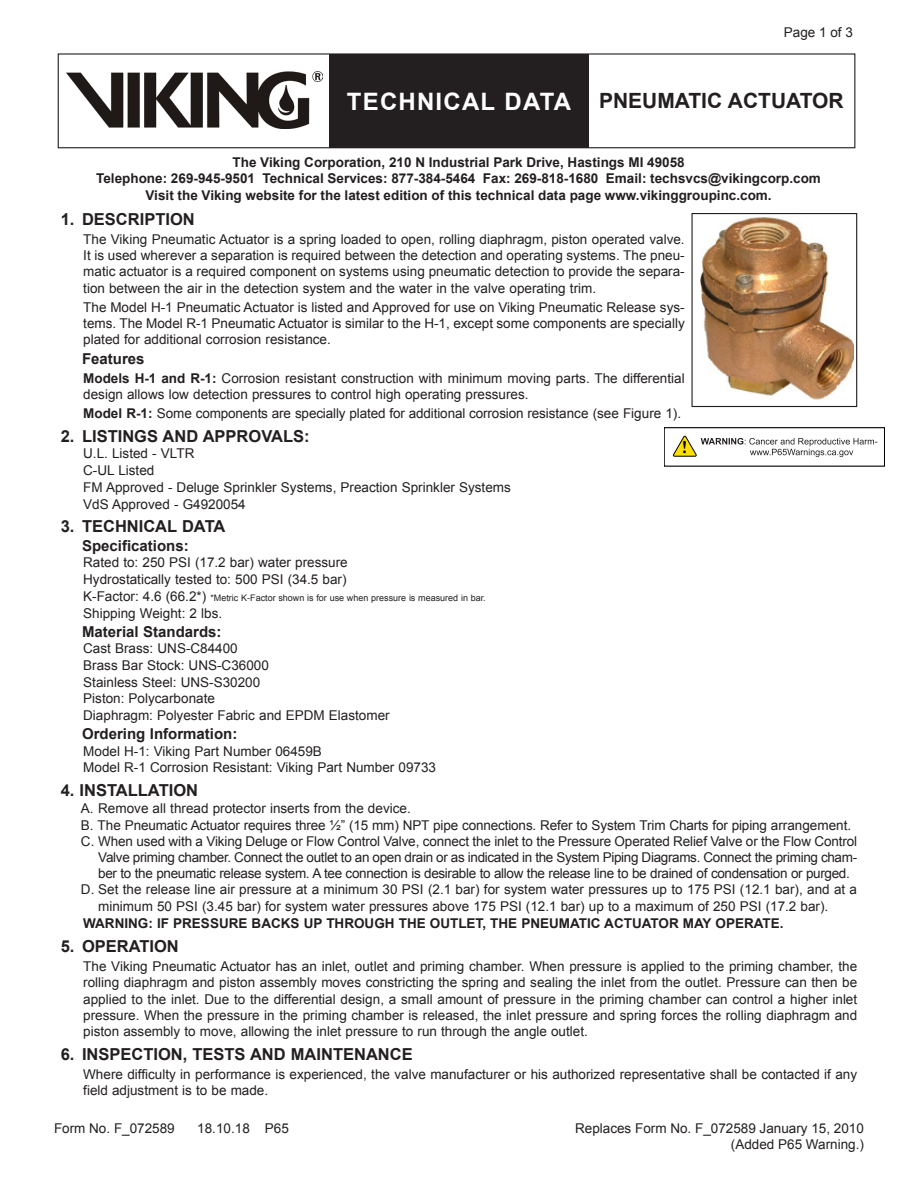
<style>
.page{position:relative;width:918px;height:1188px;background:#fff}
.page>*{position:absolute;margin:0;border:0;box-sizing:border-box;transform-origin:0 0}
.t1{font:700 21px "Arial";color:#231f20}
.Heading{font:700 16.5px "Arial";color:#231f20}
.Heading_2{font:700 15px "Arial";color:#231f20}
.Body_Text{font:13.5px/16.2px "Arial";color:#231f20;text-align:justify}
.Steps_1{font:13.5px/16.2px "Arial";color:#231f20;text-align:justify}
.Note{font:700 13.5px/16.2px "Arial";color:#231f20;text-align:center}
.Right_Page_Number{font:13.5px "Arial";color:#231f20}
.Body_Text-2{font:9px "Arial";color:#231f20}
.s1{font-size:24px;color:#fff}
.s2{font-weight:700}
.s3{font-size:13.5px}
</style>
<div class="page">
<div style="left:58px;top:53px;width:797px;height:95px;border:1px solid #231f20"></div>
<div style="left:329px;top:54px;width:259px;height:94px;background:#231f20"></div>
<img style="left:66px;top:72px;width:256px;height:56px">
<img style="left:700px;top:217px;width:153px;height:183px">
<div style="left:692px;top:213px;width:165px;height:194px;border:1px solid #231f20"></div>
<svg style="left:673px;top:435px;width:204px;height:22px"></svg>
<p class="Body_Text" style="left:784px;top:24px;width:71px">Page 1 of 3</p>
<h1 class="t1" style="left:347px;top:87px;width:498px"><span class="s1">TECHNICAL DATA</span> PNEUMATIC ACTUATOR</h1>
<p class="Note" style="left:96px;top:155px;width:726px">The Viking Corporation, 210 N Industrial Park Drive, Hastings MI 49058<br>Telephone: 269-945-9501 Technical Services: 877-384-5464 Fax: 269-818-1680 Email: techsvcs@vikingcorp.com<br>Visit the Viking website for the latest edition of this technical data page www.vikinggroupinc.com.</p>
<p class="Heading" style="left:61px;top:208px;width:136px">1. DESCRIPTION</p>
<p class="Body_Text" style="left:83px;top:231px;width:603px">The Viking Pneumatic Actuator is a spring loaded to open, rolling diaphragm, piston operated valve.<br>It is used wherever a separation is required between the detection and operating systems. The pneu&shy;matic actuator is a required component on systems using pneumatic detection to provide the separa&shy;tion between the air in the detection system and the water in the valve operating trim.</p>
<p class="Body_Text" style="left:83px;top:299px;width:603px">The Model H-1 Pneumatic Actuator is listed and Approved for use on Viking Pneumatic Release sys&shy;tems. The Model R-1 Pneumatic Actuator is similar to the H-1, except some components are specially plated for additional corrosion resistance.</p>
<p class="Heading_2" style="left:82px;top:349px;width:64px">Features</p>
<p class="Body_Text" style="left:83px;top:370px;width:603px"><span class="s2">Models H-1 and R-1:</span> Corrosion resistant construction with minimum moving parts. The differential design allows low detection pressures to control high operating pressures.</p>
<p class="Body_Text" style="left:83px;top:406px;width:599px"><span class="s2">Model R-1:</span> Some components are specially plated for additional corrosion resistance (see Figure 1).</p>
<p class="Heading" style="left:61px;top:425px;width:250px">2. LISTINGS AND APPROVALS:</p>
<p class="Body_Text" style="left:83px;top:446px;width:113px">U.L. Listed - VLTR</p>
<p class="Body_Text" style="left:83px;top:462px;width:73px">C-UL Listed</p>
<p class="Body_Text" style="left:83px;top:479px;width:429px">FM Approved - Deluge Sprinkler Systems, Preaction Sprinkler Systems</p>
<p class="Body_Text" style="left:83px;top:496px;width:164px">VdS Approved - G4920054</p>
<p class="Heading" style="left:61px;top:516px;width:166px">3. TECHNICAL DATA</p>
<p class="Heading_2" style="left:82px;top:536px;width:108px">Specifications:</p>
<p class="Body_Text" style="left:83px;top:555px;width:266px">Rated to: 250 PSI (17.2 bar) water pressure</p>
<p class="Body_Text" style="left:83px;top:571px;width:265px">Hydrostatically tested to: 500 PSI (34.5 bar)</p>
<p class="Body_Text-2" style="left:83px;top:592px;width:404px"><span class="s3">K-Factor: 4.6 (66.2*)</span> *Metric K-Factor shown is for use when pressure is measured in bar.</p>
<p class="Body_Text" style="left:83px;top:605px;width:140px">Shipping Weight: 2 lbs.</p>
<p class="Heading_2" style="left:82px;top:622px;width:141px">Material Standards:</p>
<p class="Body_Text" style="left:83px;top:640px;width:156px">Cast Brass: UNS-C84400</p>
<p class="Body_Text" style="left:83px;top:657px;width:187px">Brass Bar Stock: UNS-C36000</p>
<p class="Body_Text" style="left:83px;top:674px;width:179px">Stainless Steel: UNS-S30200</p>
<p class="Body_Text" style="left:83px;top:691px;width:133px">Piston: Polycarbonate</p>
<p class="Body_Text" style="left:83px;top:707px;width:308px">Diaphragm: Polyester Fabric and EPDM Elastomer</p>
<p class="Heading_2" style="left:82px;top:724px;width:157px">Ordering Information:</p>
<p class="Body_Text" style="left:83px;top:743px;width:240px">Model H-1: Viking Part Number 06459B</p>
<p class="Body_Text" style="left:83px;top:760px;width:354px">Model R-1 Corrosion Resistant: Viking Part Number 09733</p>
<p class="Heading" style="left:61px;top:779px;width:139px">4. INSTALLATION</p>
<p class="Steps_1" style="left:81px;top:801px;width:331px">A. Remove all thread protector inserts from the device.</p>
<p class="Steps_1" style="left:81px;top:817px;width:772px">B. The Pneumatic Actuator requires three ½” (15 mm) NPT pipe connections. Refer to System Trim Charts for piping arrangement.</p>
<p class="Steps_1" style="left:98px;top:833px;width:760px;text-indent:-17px">C. When used with a Viking Deluge or Flow Control Valve, connect the inlet to the Pressure Operated Relief Valve or the Flow Control Valve priming chamber. Connect the outlet to an open drain or as indicated in the System Piping Diagrams. Connect the priming cham&shy;ber to the pneumatic release system. A tee connection is desirable to allow the release line to be drained of condensation or purged.</p>
<p class="Steps_1" style="left:98px;top:882px;width:760px;text-indent:-17px">D. Set the release line air pressure at a minimum 30 PSI (2.1 bar) for system water pressures up to 175 PSI (12.1 bar), and at a minimum 50 PSI (3.45 bar) for system water pressures above 175 PSI (12.1 bar) up to a maximum of 250 PSI (17.2 bar).</p>
<p class="Note" style="left:83px;top:916px;width:702px">WARNING: IF PRESSURE BACKS UP THROUGH THE OUTLET, THE PNEUMATIC ACTUATOR MAY OPERATE.</p>
<p class="Heading" style="left:61px;top:935px;width:120px">5. OPERATION</p>
<p class="Body_Text" style="left:83px;top:958px;width:776px">The Viking Pneumatic Actuator has an inlet, outlet and priming chamber. When pressure is applied to the priming chamber, the rolling diaphragm and piston assembly moves constricting the spring and sealing the inlet from the outlet. Pressure can then be applied to the inlet. Due to the differential design, a small amount of pressure in the priming chamber can control a higher inlet pressure. When the pressure in the priming chamber is released, the inlet pressure and spring forces the rolling diaphragm and piston assembly to move, allowing the inlet pressure to run through the angle outlet.</p>
<p class="Heading" style="left:61px;top:1043px;width:354px">6. INSPECTION, TESTS AND MAINTENANCE</p>
<p class="Body_Text" style="left:83px;top:1066px;width:775px">Where difficulty in performance is experienced, the valve manufacturer or his authorized representative shall be contacted if any field adjustment is to be made.</p>
<p class="Right_Page_Number" style="left:575px;top:1119px;width:290px">Replaces Form No. F_072589 January 15, 2010</p>
<p class="Right_Page_Number" style="left:731px;top:1135px;width:135px">(Added P65 Warning.)</p>
<p class="Body_Text" style="left:54px;top:1120px;width:122px">Form No. F_072589</p>
<p class="Body_Text" style="left:197px;top:1120px;width:93px">18.10.18 P65</p>
</div>
